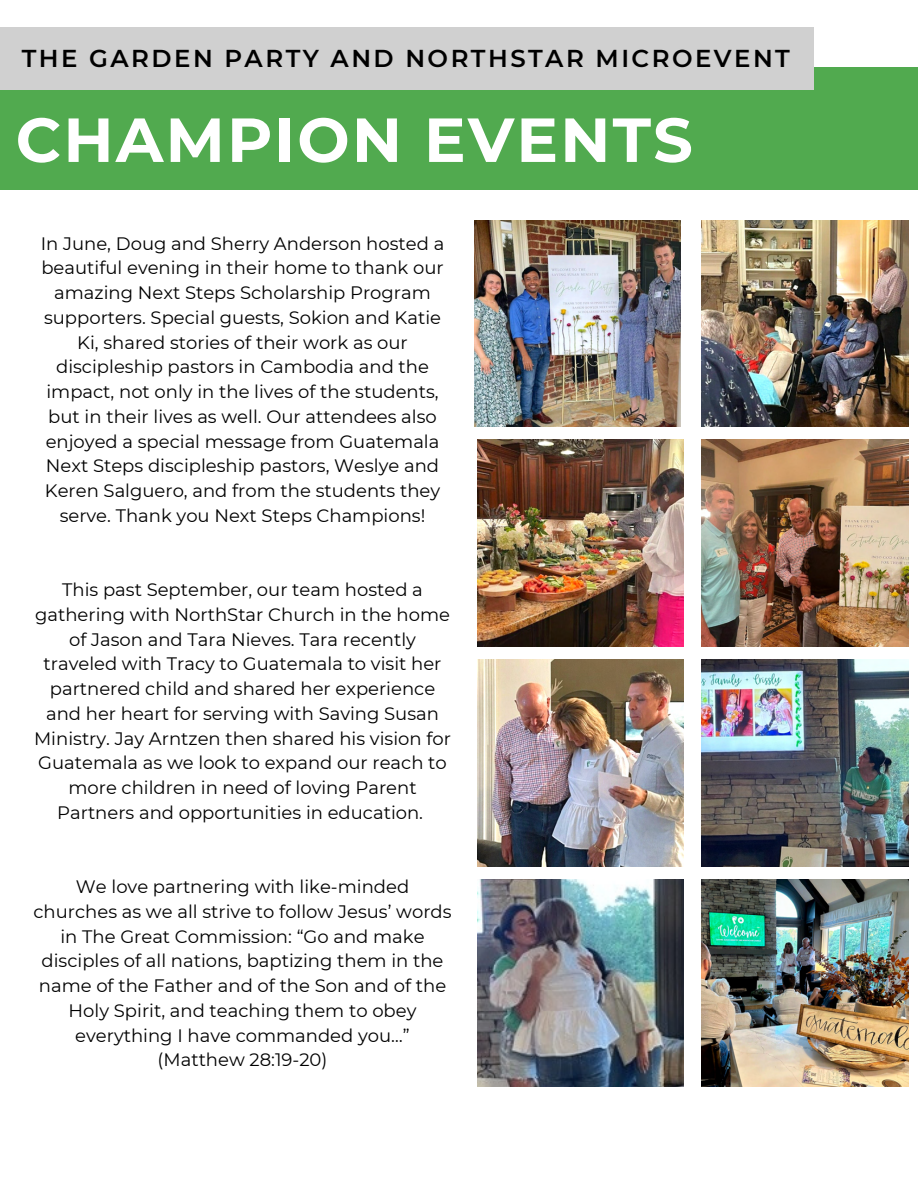
<style>
.page{position:relative;width:918px;height:1188px;background:#fff}
.page>*{position:absolute;margin:0;border:0;box-sizing:border-box;transform-origin:0 0}
.t1{font:700 62.1px "Montserrat";letter-spacing:.035em;color:#fff}
.t2{font:600 24.45px "Montserrat";letter-spacing:.1em;color:#000}
.t3{font:18px/24.8px "Montserrat";color:#000;text-align:center}
</style>
<div class="page">
<div style="left:0;top:67px;width:918px;height:123px;background:#51aa4f"></div>
<div style="left:0;top:28px;width:814px;height:62px;background:#d0d0d0"></div>
<img style="left:702px;top:440px;width:206px;height:206px">
<img style="left:702px;top:220px;width:206px;height:206px">
<img style="left:702px;top:660px;width:206px;height:206px">
<img style="left:477px;top:440px;width:207px;height:206px">
<img style="left:477px;top:880px;width:207px;height:206px">
<img style="left:477px;top:660px;width:207px;height:206px">
<img style="left:702px;top:880px;width:206px;height:206px">
<img style="left:474px;top:220px;width:207px;height:206px">
<p class="t2" style="left:22px;top:44px;width:770px">THE GARDEN PARTY AND NORTHSTAR MICROEVENT</p>
<p class="t1" style="left:16px;top:102px;width:679px">CHAMPION EVENTS</p>
<p class="t3" style="left:41px;top:231px;width:405px">In June, Doug and Sherry Anderson hosted a beautiful evening in their home to thank our amazing Next Steps Scholarship Program supporters. Special guests, Sokion and Katie Ki, shared stories of their work as our discipleship pastors in Cambodia and the impact, not only in the lives of the students, but in their lives as well. Our attendees also enjoyed a special message from Guatemala Next Steps discipleship pastors, Weslye and Keren Salguero, and from the students they serve. Thank you Next Steps Champions!</p>
<p class="t3" style="left:34px;top:577px;width:418px">This past September, our team hosted a gathering with NorthStar Church in the home of Jason and Tara Nieves. Tara recently traveled with Tracy to Guatemala to visit her partnered child and shared her experience and her heart for serving with Saving Susan Ministry. Jay Arntzen then shared his vision for Guatemala as we look to expand our reach to more children in need of loving Parent Partners and opportunities in education.</p>
<p class="t3" style="left:33px;top:874px;width:420px">We love partnering with like-minded churches as we all strive to follow Jesus’ words in The Great Commission: “Go and make disciples of all nations, baptizing them in the name of the Father and of the Son and of the Holy Spirit, and teaching them to obey everything I have commanded you…” (Matthew 28:19-20)</p>
</div>
